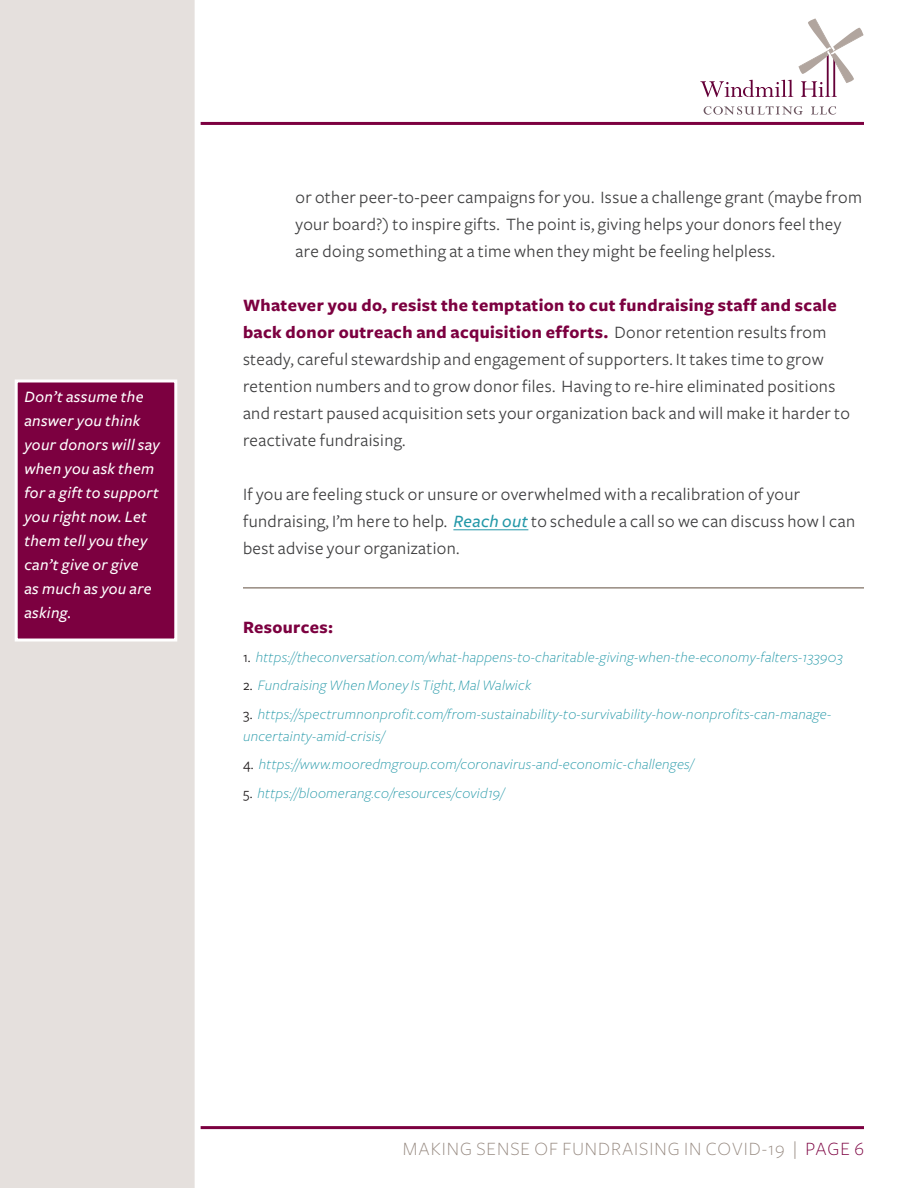
<style>
.page{position:relative;width:918px;height:1188px;background:#fff}
.page>*{position:absolute;margin:0;border:0;box-sizing:border-box;transform-origin:0 0}
.t1{font:300 19.5px "Freight Sans";letter-spacing:.05em;color:#968980}
.Bullet{font:18px/27px "Freight Sans";letter-spacing:.02em;color:#3e3e3f}
.t2{font:700 18px "Freight Sans";letter-spacing:.02em;color:#7c0040}
.t3{font:italic 500 16.5px/24px "Freight Sans";letter-spacing:.02em;color:#fff}
.t4{font:italic 300 15px/21.8px "Freight Sans";letter-spacing:.02em;color:#2398a8}
.s1{font-weight:700;color:#7c0040}
.s2{font-weight:500;font-style:italic;color:#2398a8}
.s3{font-weight:400;font-style:normal;color:#231f20}
.s4{color:#7c0040}
</style>
<div class="page">
<hr style="left:54px;top:1126px;width:810px;height:3px;background:#7c0040">
<hr style="left:54px;top:122px;width:810px;height:3px;background:#7c0040">
<div style="left:0;top:0;width:201px;height:1188px;background:#e5e0dd"></div>
<svg style="left:700px;top:80px;width:93px;height:17px"></svg>
<svg style="left:704px;top:106px;width:99px;height:9px"></svg>
<svg style="left:811px;top:106px;width:25px;height:9px"></svg>
<svg style="left:799px;top:19px;width:65px;height:78px"></svg>
<hr style="left:453px;top:529px;width:75px;height:1px;background:#2398a8">
<svg style="left:13px;top:378px;width:166px;height:265px;background:#86154f"></svg>
<hr style="left:243px;top:587px;width:621px;height:2px;background:#968980">
<p class="t3" style="left:24px;top:385px;width:137px">Don’t assume the answer you think your donors will say when you ask them for a gift to support you right now. Let them tell you they can’t give or give<br>as much as you are asking.</p>
<p class="Bullet" style="left:296px;top:184px;width:568px">or other peer-to-peer campaigns for you. Issue a challenge grant (maybe from your board?) to inspire gifts. The point is, giving helps your donors feel they are doing something at a time when they might be feeling helpless.</p>
<p class="Bullet" style="left:243px;top:292px;width:608px"><span class="s1">Whatever you do, resist the temptation to cut fundraising staff and scale back donor outreach and acquisition efforts.</span> Donor retention results from steady, careful stewardship and engagement of supporters. It takes time to grow retention numbers and to grow donor files. Having to re-hire eliminated positions and restart paused acquisition sets your organization back and will make it harder to reactivate fundraising.</p>
<p class="Bullet" style="left:243px;top:481px;width:614px">If you are feeling stuck or unsure or overwhelmed with a recalibration of your fundraising, I’m here to help. <span class="s2">Reach out</span> to schedule a call so we can discuss how I can best advise your organization.</p>
<p class="t2" style="left:243px;top:618px;width:92px">Resources:</p>
<p class="t4" style="left:243px;top:646px;width:601px"><span class="s3">1.</span> https://theconversation.com/what-happens-to-charitable-giving-when-the-economy-falters-133903</p>
<p class="t4" style="left:243px;top:675px;width:290px"><span class="s3">2.</span> Fundraising When Money Is Tight, Mal Walwick</p>
<p class="t4" style="left:243px;top:703px;width:590px"><span class="s3">3.</span> https://spectrumnonprofit.com/from-sustainability-to-survivability-how-nonprofits-can-manage&shy;uncertainty-amid-crisis/</p>
<p class="t4" style="left:243px;top:754px;width:452px"><span class="s3">4.</span> https://www.mooredmgroup.com/coronavirus-and-economic-challenges/</p>
<p class="t4" style="left:243px;top:782px;width:262px"><span class="s3">5.</span> https://bloomerang.co/resources/covid19/</p>
<p class="t1" style="left:403px;top:1138px;width:463px">MAKING SENSE OF FUNDRAISING IN COVID-19 | <span class="s4">PAGE 6</span></p>
</div>
